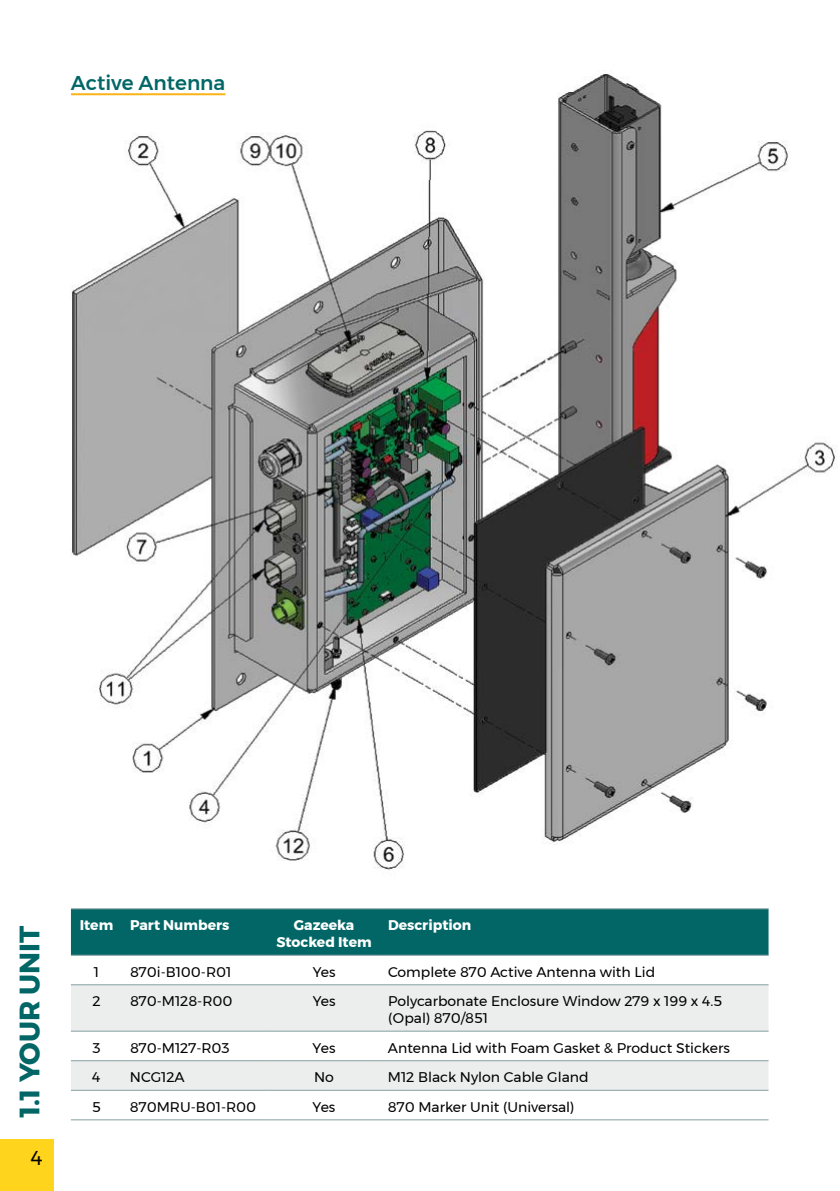
<style>
.page{position:relative;width:840px;height:1191px;background:#fff}
.page>*{position:absolute;margin:0;border:0;box-sizing:border-box;transform-origin:0 0}
.t1{font:700 28px "Montserrat";letter-spacing:-.005em;color:#026666}
.t2{font:500 20px "Montserrat";color:#026666}
.t3{font:20px "Montserrat";color:#000}
.t4{font:14px/16.8px "Montserrat";color:#000}
.t5{font:700 14px/16.8px "Montserrat";color:#fff;text-align:center}
</style>
<div class="page">
<div style="left:0;top:1140px;width:54px;height:51px;background:#ffd41c"></div>
<img style="left:71px;top:73px;width:764px;height:798px">
<hr style="left:71px;top:93px;width:154px;height:2px;background:#fcb316">
<div style="left:71px;top:909px;width:697px;height:46px;background:#026666"></div>
<svg style="left:71px;top:985px;width:697px;height:105px;fill:#eceeee"></svg>
<hr style="left:71px;top:908px;width:51px;height:1px;background:#849fa1">
<hr style="left:122px;top:908px;width:146px;height:1px;background:#849fa1">
<hr style="left:268px;top:908px;width:112px;height:1px;background:#849fa1">
<hr style="left:380px;top:908px;width:388px;height:1px;background:#849fa1">
<hr style="left:71px;top:955px;width:51px;height:1px;background:#849fa1">
<hr style="left:122px;top:955px;width:146px;height:1px;background:#849fa1">
<hr style="left:268px;top:955px;width:112px;height:1px;background:#849fa1">
<hr style="left:380px;top:955px;width:388px;height:1px;background:#849fa1">
<hr style="left:71px;top:984px;width:51px;height:1px;background:#849fa1">
<hr style="left:122px;top:984px;width:146px;height:1px;background:#849fa1">
<hr style="left:268px;top:984px;width:112px;height:1px;background:#849fa1">
<hr style="left:380px;top:984px;width:388px;height:1px;background:#849fa1">
<hr style="left:71px;top:1030px;width:51px;height:1px;background:#849fa1">
<hr style="left:122px;top:1030px;width:146px;height:1px;background:#849fa1">
<hr style="left:268px;top:1030px;width:112px;height:1px;background:#849fa1">
<hr style="left:380px;top:1030px;width:388px;height:1px;background:#849fa1">
<hr style="left:71px;top:1060px;width:51px;height:1px;background:#849fa1">
<hr style="left:122px;top:1060px;width:146px;height:1px;background:#849fa1">
<hr style="left:268px;top:1060px;width:112px;height:1px;background:#849fa1">
<hr style="left:380px;top:1060px;width:388px;height:1px;background:#849fa1">
<hr style="left:71px;top:1090px;width:51px;height:1px;background:#849fa1">
<hr style="left:122px;top:1090px;width:146px;height:1px;background:#849fa1">
<hr style="left:268px;top:1090px;width:112px;height:1px;background:#849fa1">
<hr style="left:380px;top:1090px;width:388px;height:1px;background:#849fa1">
<hr style="left:71px;top:1119px;width:51px;height:1px;background:#849fa1">
<hr style="left:122px;top:1119px;width:146px;height:1px;background:#849fa1">
<hr style="left:268px;top:1119px;width:112px;height:1px;background:#849fa1">
<hr style="left:380px;top:1119px;width:388px;height:1px;background:#849fa1">
<h2 class="t2" style="left:71px;top:67px;width:156px">Active Antenna</h2>
<h1 class="t1" style="left:7px;top:1117px;width:193px;rotate:-90deg">1.1 YOUR UNIT</h1>
<h2 class="t3" style="left:31px;top:1142px;width:13px">4</h2>
<p class="t5" style="left:80px;top:917px;width:151px">Item Part Numbers</p>
<p class="t5" style="left:276px;top:917px;width:97px">Gazeeka<br>Stocked Item</p>
<p class="t5" style="left:388px;top:917px;width:85px">Description</p>
<p class="t4" style="left:94px;top:963px;width:7px">1</p>
<p class="t4" style="left:130px;top:963px;width:103px">870i-B100-R01</p>
<p class="t4" style="left:312px;top:963px;width:24px">Yes</p>
<p class="t4" style="left:388px;top:963px;width:268px">Complete 870 Active Antenna with Lid</p>
<p class="t4" style="left:92px;top:992px;width:10px">2</p>
<p class="t4" style="left:130px;top:992px;width:104px">870-M128-R00</p>
<p class="t4" style="left:312px;top:992px;width:24px">Yes</p>
<p class="t4" style="left:388px;top:992px;width:335px">Polycarbonate Enclosure Window 279 x 199 x 4.5 (Opal) 870/851</p>
<p class="t4" style="left:92px;top:1039px;width:10px">3</p>
<p class="t4" style="left:130px;top:1039px;width:101px">870-M127-R03</p>
<p class="t4" style="left:312px;top:1039px;width:24px">Yes</p>
<p class="t4" style="left:388px;top:1039px;width:343px">Antenna Lid with Foam Gasket &amp; Product Stickers</p>
<p class="t4" style="left:92px;top:1068px;width:10px">4</p>
<p class="t4" style="left:130px;top:1068px;width:56px">NCG12A</p>
<p class="t4" style="left:314px;top:1068px;width:21px">No</p>
<p class="t4" style="left:388px;top:1068px;width:202px">M12 Black Nylon Cable Gland</p>
<p class="t4" style="left:92px;top:1098px;width:10px">5</p>
<p class="t4" style="left:130px;top:1098px;width:128px">870MRU-B01-R00</p>
<p class="t4" style="left:312px;top:1098px;width:24px">Yes</p>
<p class="t4" style="left:388px;top:1098px;width:188px">870 Marker Unit (Universal)</p>
</div>
